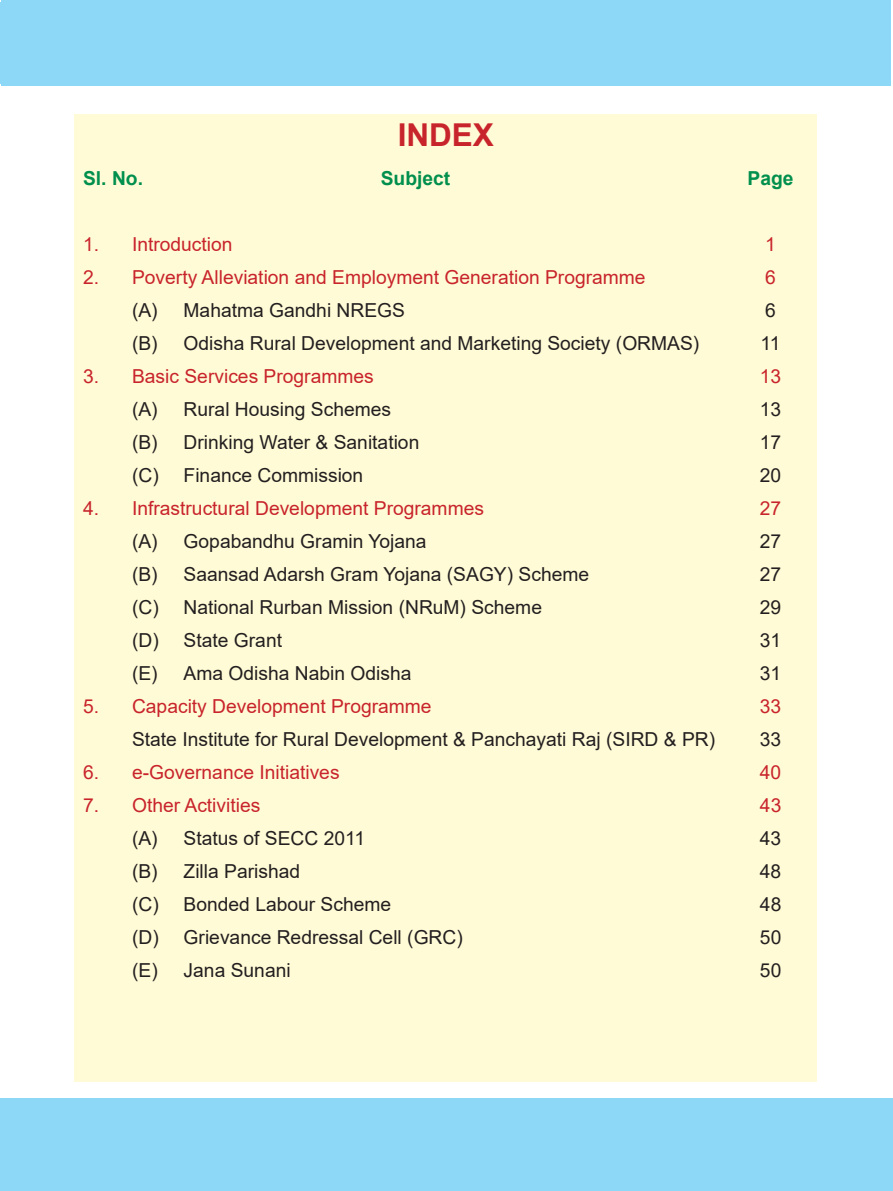
<style>
.page{position:relative;width:893px;height:1191px;background:#fff}
.page>*{position:absolute;margin:0;border:0;box-sizing:border-box;transform-origin:0 0}
.t1{font:700 31.5px "Arial";color:#c8242b}
.t2{font:19.25px "Arial";color:#231f20}
.t3{font:19.25px "Arial";color:#c8242b}
.t4{font:700 19.25px "Arial";color:#008f4d}
</style>
<div class="page">
<div style="left:0;top:1099px;width:892px;height:92px;background:#8dd7f7"></div>
<div style="left:1px;top:0;width:889px;height:85px;background:#8dd7f7"></div>
<hr style="left:0;top:2px;width:1px;height:82px;background:#8dd7f7">
<div style="left:74px;top:114px;width:743px;height:967px;background:#fffbd6"></div>
<h1 class="t1" style="left:398px;top:117px;width:98px">INDEX</h1>
<p class="t4" style="left:83px;top:167px;width:61px">Sl. No.</p>
<p class="t4" style="left:381px;top:167px;width:71px">Subject</p>
<p class="t4" style="left:748px;top:167px;width:48px">Page</p>
<p class="t3" style="left:83px;top:233px;width:151px">1. Introduction</p>
<p class="t3" style="left:765px;top:233px;width:12px">1</p>
<p class="t3" style="left:83px;top:266px;width:564px">2. Poverty Alleviation and Employment Generation Programme</p>
<p class="t3" style="left:765px;top:266px;width:12px">6</p>
<p class="t2" style="left:132px;top:299px;width:275px">(A) Mahatma Gandhi NREGS</p>
<p class="t2" style="left:765px;top:299px;width:12px">6</p>
<p class="t2" style="left:132px;top:332px;width:569px">(B) Odisha Rural Development and Marketing Society (ORMAS)</p>
<p class="t2" style="left:761px;top:332px;width:21px">11</p>
<p class="t3" style="left:83px;top:365px;width:292px">3. Basic Services Programmes</p>
<p class="t3" style="left:760px;top:365px;width:23px">13</p>
<p class="t2" style="left:132px;top:398px;width:261px">(A) Rural Housing Schemes</p>
<p class="t2" style="left:760px;top:398px;width:23px">13</p>
<p class="t2" style="left:132px;top:431px;width:289px">(B) Drinking Water &amp; Sanitation</p>
<p class="t2" style="left:760px;top:431px;width:23px">17</p>
<p class="t2" style="left:132px;top:464px;width:233px">(C) Finance Commission</p>
<p class="t2" style="left:760px;top:464px;width:23px">20</p>
<p class="t3" style="left:83px;top:497px;width:402px">4. Infrastructural Development Programmes</p>
<p class="t3" style="left:760px;top:497px;width:23px">27</p>
<p class="t2" style="left:132px;top:530px;width:296px">(A) Gopabandhu Gramin Yojana</p>
<p class="t2" style="left:760px;top:530px;width:23px">27</p>
<p class="t2" style="left:132px;top:563px;width:459px">(B) Saansad Adarsh Gram Yojana (SAGY) Scheme</p>
<p class="t2" style="left:760px;top:563px;width:23px">27</p>
<p class="t2" style="left:132px;top:596px;width:411px">(C) National Rurban Mission (NRuM) Scheme</p>
<p class="t2" style="left:760px;top:596px;width:23px">29</p>
<p class="t2" style="left:132px;top:629px;width:152px">(D) State Grant</p>
<p class="t2" style="left:760px;top:629px;width:23px">31</p>
<p class="t2" style="left:132px;top:662px;width:281px">(E) Ama Odisha Nabin Odisha</p>
<p class="t2" style="left:760px;top:662px;width:23px">31</p>
<p class="t3" style="left:83px;top:695px;width:350px">5. Capacity Development Programme</p>
<p class="t3" style="left:760px;top:695px;width:23px">33</p>
<p class="t2" style="left:132px;top:728px;width:585px">State Institute for Rural Development &amp; Panchayati Raj (SIRD &amp; PR)</p>
<p class="t2" style="left:760px;top:728px;width:23px">33</p>
<p class="t3" style="left:83px;top:762px;width:258px">6. e-Governance Initiatives</p>
<p class="t3" style="left:760px;top:762px;width:23px">40</p>
<p class="t3" style="left:83px;top:795px;width:179px">7. Other Activities</p>
<p class="t3" style="left:760px;top:795px;width:23px">43</p>
<p class="t2" style="left:132px;top:828px;width:235px">(A) Status of SECC 2011</p>
<p class="t2" style="left:760px;top:828px;width:23px">43</p>
<p class="t2" style="left:132px;top:861px;width:170px">(B) Zilla Parishad</p>
<p class="t2" style="left:760px;top:861px;width:23px">48</p>
<p class="t2" style="left:132px;top:894px;width:261px">(C) Bonded Labour Scheme</p>
<p class="t2" style="left:760px;top:894px;width:23px">48</p>
<p class="t2" style="left:132px;top:927px;width:332px">(D) Grievance Redressal Cell (GRC)</p>
<p class="t2" style="left:760px;top:927px;width:23px">50</p>
<p class="t2" style="left:132px;top:960px;width:160px">(E) Jana Sunani</p>
<p class="t2" style="left:760px;top:960px;width:23px">50</p>
</div>
